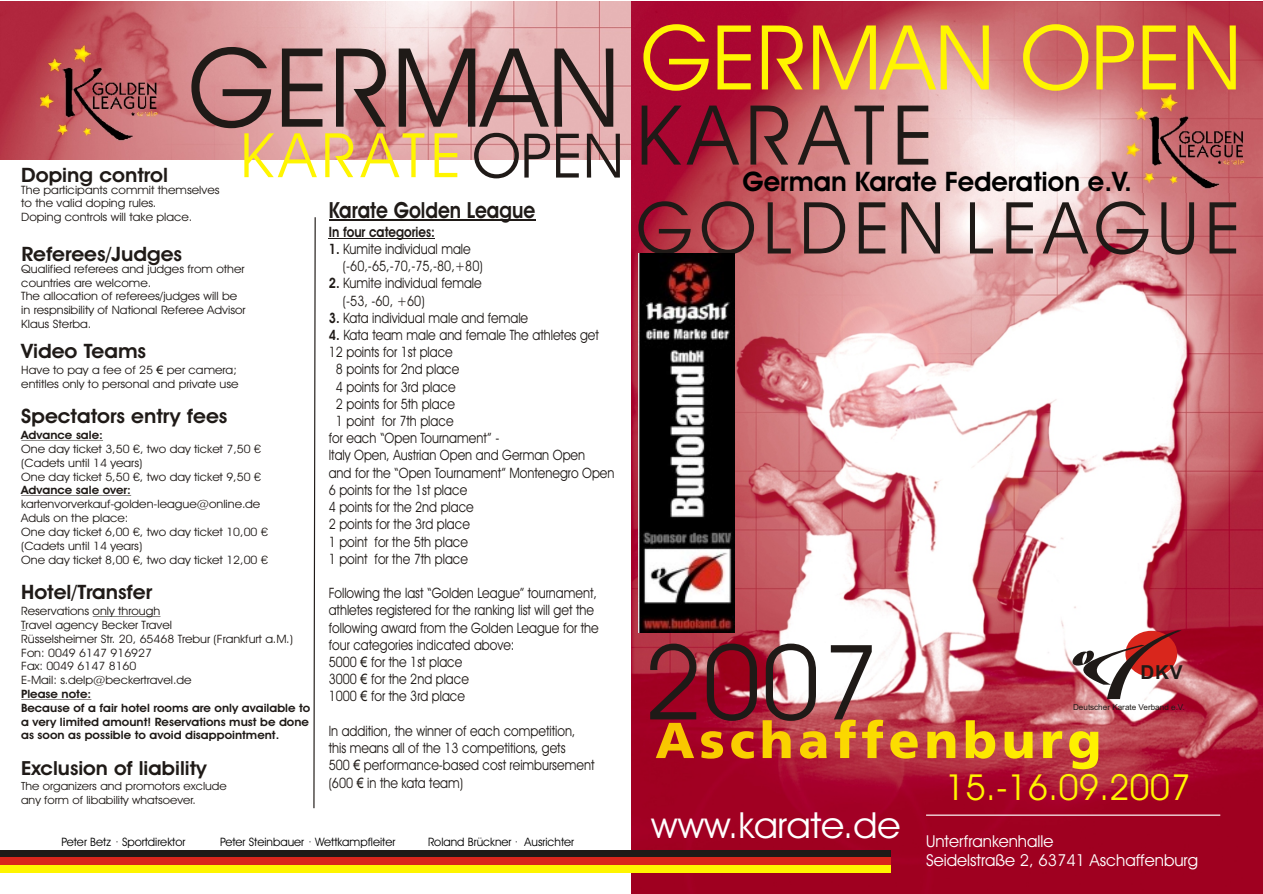
<style>
.page{position:relative;width:1263px;height:894px;background:#fff}
.page>*{position:absolute;margin:0;border:0;box-sizing:border-box;transform-origin:0 0}
.t1{font:109.95px "Avant Garde Bk BT";color:#1f1a17}
.t2{font:104.4px "Avant Garde Bk BT";color:#1f1a17}
.t3{font:90px "Avant Garde Bk BT";color:#fff500}
.t4{font:83.1px "Avant Garde Bk BT";letter-spacing:.095em;color:#1f1a17}
.t5{font:72px "Avant Garde Bk BT";letter-spacing:.095em;color:#1f1a17}
.t6{font:61.65px "Avant Garde Bk BT";letter-spacing:.095em;color:#fff500}
.t7{font:36px "Avant Garde Bk BT";color:#fff500}
.t8{font:700 27px "Avant Garde Bk BT";color:#000}
.t9{font:700 22.35px "Avant Garde Bk BT";color:#1f1a17;scale:.87 1}
.t10{font:700 19.95px "Avant Garde Bk BT";color:#1f1a17;scale:1.06 1}
.t11{font:700 19.5px "Avant Garde Bk BT";color:#1f1a17;scale:1.06 1}
.t12{font:700 19.2px "Arial";color:#1f1a17}
.t13{font:16.5px/19.8px "Avant Garde Bk BT";color:#fff}
.t14{font:14.4px/17.2px "Avant Garde Bk BT";color:#1f1a17;scale:.87 1}
.t15{font:700 14.4px "Avant Garde Bk BT";color:#1f1a17;scale:.87 1}
.t16{font:11.55px/13.8px "Avant Garde Bk BT";color:#1f1a17;scale:1.06 1}
.t17{font:700 11.55px/13.8px "Avant Garde Bk BT";color:#1f1a17;scale:1.06 1}
.t18{font:11.55px "Avant Garde Bk BT";color:#000}
.t19{font:11.4px/13.5px "Avant Garde Bk BT";color:#1f1a17;scale:1.06 1}
.t20{font:8.1px "Arial";color:#1f1a17}
.s1{color:#1f1a17}
.s2{font-family:"Arial"}
.s3{font-weight:700}
</style>
<div class="page">
<img style="left:0;top:1px;width:631px;height:158px">
<img style="left:631px;top:1px;width:632px;height:893px">
<hr style="left:926px;top:815px;width:294px;height:1px;background:#fff">
<svg style="left:1064px;top:630px;width:118px;height:69px"></svg>
<hr style="left:21px;top:440px;width:82px;height:1px;background:#1f1a17">
<hr style="left:21px;top:495px;width:110px;height:1px;background:#1f1a17">
<hr style="left:21px;top:699px;width:70px;height:1px;background:#1f1a17">
<hr style="left:93px;top:616px;width:67px;height:1px;background:#1f1a17">
<svg style="left:313px;top:217px;width:3px;height:592px"></svg>
<hr style="left:329px;top:220px;width:206px;height:1px;background:#1f1a17">
<hr style="left:329px;top:238px;width:106px;height:1px;background:#1f1a17">
<svg style="left:656px;top:718px;width:444px;height:52px;background:#c85f2d"></svg>
<img style="left:36px;top:40px;width:127px;height:104px">
<img style="left:1123px;top:88px;width:127px;height:104px">
<img style="left:639px;top:254px;width:96px;height:379px">
<div style="left:0;top:850px;width:891px;height:8px;background:#1f1a17"></div>
<div style="left:0;top:858px;width:891px;height:7px;background:#d9261c"></div>
<div style="left:0;top:865px;width:891px;height:7px;background:#fff500"></div>
<h1 class="t1" style="left:188px;top:43px;width:434px">GERMAN</h1>
<h3 class="t6" style="left:240px;top:130px;width:385px">KARATE<span class="s1">OPEN</span></h3>
<h3 class="t10" style="left:21px;top:167px;width:140px">Doping control</h3>
<p class="t16" style="left:21px;top:184px;width:189px">The participants commit themselves to the valid doping rules.<br>Doping controls will take place.</p>
<h3 class="t10" style="left:22px;top:246px;width:153px">Referees/Judges</h3>
<p class="t16" style="left:21px;top:263px;width:213px">Qualified referees and judges from other countries are welcome.<br>The allocation of referees/judges will be in respnsibility of National Referee Advisor Klaus Sterba.</p>
<h3 class="t10" style="left:21px;top:343px;width:119px">Video Teams</h3>
<p class="t16" style="left:21px;top:364px;width:207px">Have to pay a fee of 25 <span class="s2">€</span> per camera; entitles only to personal and private use</p>
<h3 class="t10" style="left:21px;top:408px;width:196px">Spectators entry fees</h3>
<p class="t17" style="left:21px;top:429px;width:79px">Advance sale:</p>
<p class="t16" style="left:21px;top:443px;width:228px">One day ticket 3,50 €, two day ticket 7,50 € (Cadets until 14 years)<br>One day ticket 5,50 €, two day ticket 9,50 €</p>
<p class="t17" style="left:21px;top:484px;width:105px">Advance sale over:</p>
<p class="t16" style="left:21px;top:498px;width:234px">kartenvorverkauf-golden-league@online.de Aduls on the place:<br>One day ticket 6,00 €, two day ticket 10,00 € (Cadets until 14 years)<br>One day ticket 8,00 €, two day ticket 12,00 €</p>
<h3 class="t10" style="left:21px;top:584px;width:125px">Hotel/Transfer</h3>
<p class="t16" style="left:21px;top:605px;width:258px">Reservations only through<br>Travel agency Becker Travel<br>Rüsselsheimer Str. 20, 65468 Trebur (Frankfurt a.M.)<br>Fon: 0049 6147 916927<br>Fax: 0049 6147 8160<br>E-Mail: s.delp@beckertravel.de</p>
<p class="t17" style="left:21px;top:688px;width:274px">Please note:<br>Because of a fair hotel rooms are only available to a very limited amount! Reservations must be done as soon as possible to avoid disappointment.</p>
<h3 class="t11" style="left:21px;top:760px;width:177px">Exclusion of liability</h3>
<p class="t19" style="left:21px;top:780px;width:196px">The organizers and promotors exclude any form of libability whatsoever.</p>
<h3 class="t9" style="left:329px;top:201px;width:239px">Karate Golden League</h3>
<p class="t15" style="left:329px;top:226px;width:124px">In four categories:</p>
<p class="t14" style="left:343px;top:242px;width:162px;text-indent:-14px"><span class="s3">1.</span> Kumite individual male (-60,-65,-70,-75,-80,+80)</p>
<p class="t14" style="left:343px;top:276px;width:161px;text-indent:-14px"><span class="s3">2.</span> Kumite individual female (-53, -60, +60)</p>
<p class="t14" style="left:329px;top:310px;width:231px"><span class="s3">3.</span> Kata individual male and female</p>
<p class="t14" style="left:329px;top:328px;width:312px"><span class="s3">4.</span> Kata team male and female The athletes get</p>
<p class="t14" style="left:329px;top:345px;width:144px">12 points for 1st place</p>
<p class="t14" style="left:336px;top:362px;width:144px">8 points for 2nd place</p>
<p class="t14" style="left:336px;top:379px;width:139px">4 points for 3rd place</p>
<p class="t14" style="left:336px;top:396px;width:138px">2 points for 5th place</p>
<p class="t14" style="left:336px;top:414px;width:137px">1 point for 7th place</p>
<p class="t14" style="left:329px;top:431px;width:198px">for each “Open Tournament” -</p>
<p class="t14" style="left:329px;top:448px;width:296px">Italy Open, Austrian Open and German Open</p>
<p class="t14" style="left:329px;top:465px;width:330px">and for the “Open Tournament” Montenegro Open</p>
<p class="t14" style="left:329px;top:483px;width:161px">6 points for the 1st place</p>
<p class="t14" style="left:329px;top:500px;width:168px">4 points for the 2nd place</p>
<p class="t14" style="left:329px;top:517px;width:164px">2 points for the 3rd place</p>
<p class="t14" style="left:329px;top:534px;width:162px">1 point for the 5th place</p>
<p class="t14" style="left:329px;top:551px;width:162px">1 point for the 7th place</p>
<p class="t14" style="left:329px;top:586px;width:312px">Following the last “Golden League” tournament, athletes registered for the ranking list will get the following award from the Golden League for the four categories indicated above:<br>5000 <span class="s2">€</span> for the 1st place<br>3000 <span class="s2">€</span> for the 2nd place<br>1000 <span class="s2">€</span> for the 3rd place</p>
<p class="t14" style="left:329px;top:724px;width:307px">In addition, the winner of each competition, this means all of the 13 competitions, gets<br>500 <span class="s2">€</span> performance-based cost reimbursement (600 <span class="s2">€</span> in the kata team)</p>
<p class="t18" style="left:61px;top:838px;width:125px">Peter Betz · Sportdirektor</p>
<p class="t18" style="left:220px;top:838px;width:177px">Peter Steinbauer · Wettkampfleiter</p>
<p class="t18" style="left:428px;top:838px;width:148px">Roland Brückner · Ausrichter</p>
<h3 class="t3" style="left:641px;top:21px;width:603px">GERMAN OPEN</h3>
<h3 class="t4" style="left:636px;top:101px;width:299px">KARATE</h3>
<h3 class="t5" style="left:636px;top:199px;width:606px">GOLDEN LEAGUE</h3>
<h3 class="t8" style="left:743px;top:171px;width:391px">German Karate Federation e.V.</h3>
<h2 class="t2" style="left:643px;top:640px;width:237px">2007</h2>
<h3 class="t12" style="left:1141px;top:665px;width:44px">DKV</h3>
<p class="t20" style="left:1073px;top:705px;width:113px">Deutscher Karate Verband e.V.</p>
<h3 class="t7" style="left:945px;top:772px;width:247px">15.-16.09.2007</h3>
<p class="t13" style="left:926px;top:833px;width:273px;text-indent:-275px"><sup>www.karate.de</sup> Unterfrankenhalle<br>Seidelstraße 2, 63741 Aschaffenburg</p>
</div>
